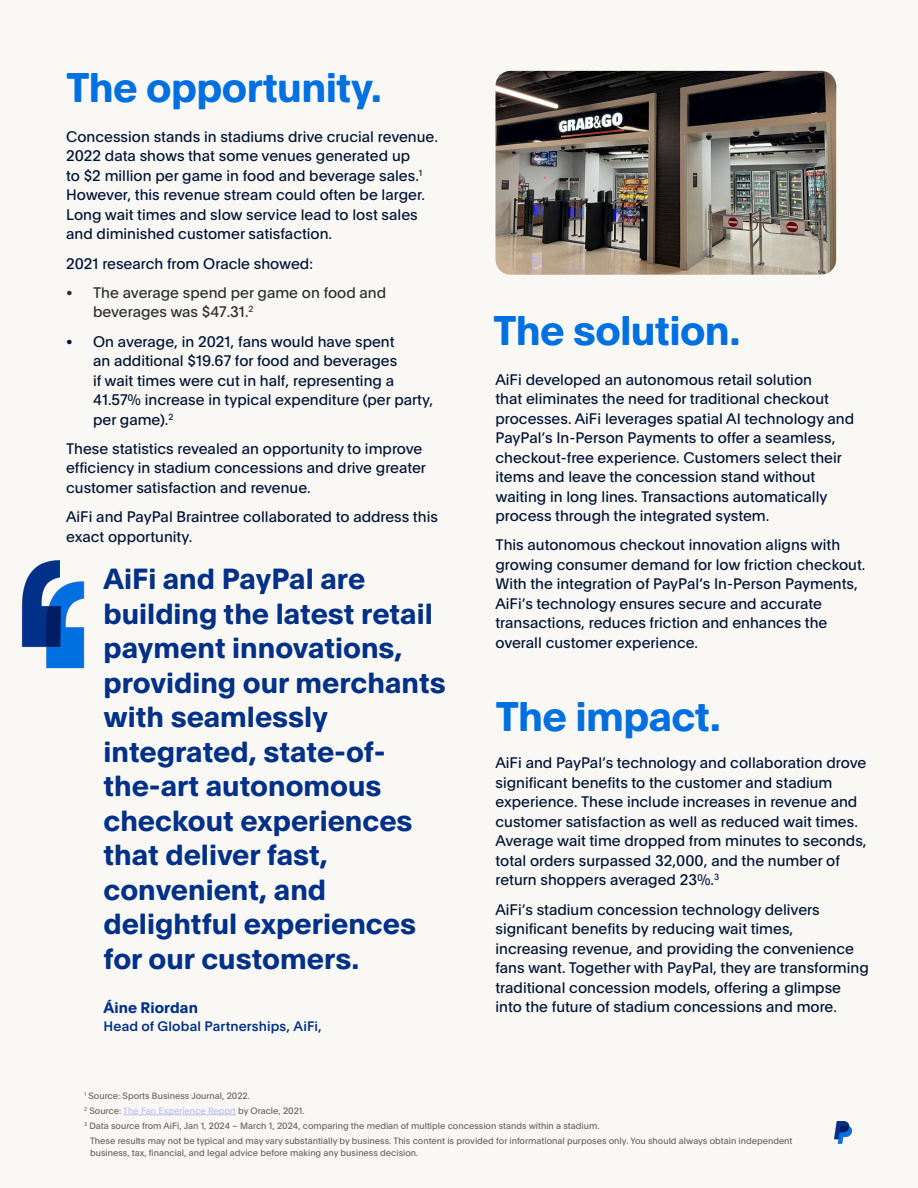
<style>
.page{position:relative;width:918px;height:1188px;background:#faf8f5}
.page>*{position:absolute;margin:0;border:0;box-sizing:border-box;transform-origin:0 0}
.Source_Note_Copy_-_Gray_-_Numbered{font:700 40.5px "Pay Pal Open";letter-spacing:-.015em;color:#0070e0}
.Source_Note_Copy_-_Gray_-_Numbered-2{font:700 28.5px/34.5px "Pay Pal Open";color:#003087}
.Body_Copy_-_Dark_Gray{font:15px/19.5px "Pay Pal Open";color:#001435}
.t1{font:15px/19.5px "Pay Pal Open";color:#2c2e2f}
.Source_Note_Copy_-_Gray_-_Numbered-3{font:700 15px "Pay Pal Open";letter-spacing:.005em;color:#003087}
.Source_Note_Copy_-_Gray_-_Numbered-4{font:500 13.5px "Pay Pal Open";letter-spacing:.01em;color:#003087}
.MRF{font:9px/12px "Pay Pal Open";color:#6b6360}
.MRF-2{font:9px "Pay Pal Open";color:#b9beef}
.s1{color:#6b6360}
</style>
<div class="page">
<img style="left:21px;top:560px;width:64px;height:109px">
<hr style="left:123px;top:1115px;width:113px;height:1px;background:#b9beef">
<img style="left:495px;top:71px;width:341px;height:204px">
<img style="left:834px;top:1121px;width:18px;height:23px">
<p class="Source_Note_Copy_-_Gray_-_Numbered" style="left:66px;top:58px;width:318px">The opportunity.</p>
<p class="Body_Copy_-_Dark_Gray" style="left:66px;top:126px;width:373px">Concession stands in stadiums drive crucial revenue.<br>2022 data shows that some venues generated up<br>to $2 million per game in food and beverage sales.<sup>1<br></sup>However, this revenue stream could often be larger.<br>Long wait times and slow service lead to lost sales and diminished customer satisfaction.</p>
<p class="Body_Copy_-_Dark_Gray" style="left:66px;top:253px;width:248px">2021 research from Oracle showed:</p>
<p class="t1" style="left:93px;top:282px;width:295px;text-indent:-27px">• The average spend per game on food and beverages was $47.31.<sup>2</sup></p>
<p class="Body_Copy_-_Dark_Gray" style="left:93px;top:331px;width:342px;text-indent:-27px">• On average, in 2021, fans would have spent<br>an additional $19.67 for food and beverages<br>if wait times were cut in half, representing a 41.57% increase in typical expenditure (per party, per game).<sup>2</sup></p>
<p class="Body_Copy_-_Dark_Gray" style="left:66px;top:438px;width:361px">These statistics revealed an opportunity to improve efficiency in stadium concessions and drive greater customer satisfaction and revenue.</p>
<p class="Body_Copy_-_Dark_Gray" style="left:66px;top:506px;width:373px">AiFi and PayPal Braintree collaborated to address this exact opportunity.</p>
<p class="Source_Note_Copy_-_Gray_-_Numbered-2" style="left:104px;top:560px;width:344px">AiFi and PayPal are building the latest retail payment innovations, providing our merchants with seamlessly integrated, state-of&shy;the-art autonomous checkout experiences that deliver fast, convenient, and delightful experiences for our customers.</p>
<p class="Source_Note_Copy_-_Gray_-_Numbered-3" style="left:104px;top:996px;width:96px">Áine Riordan</p>
<p class="Source_Note_Copy_-_Gray_-_Numbered-4" style="left:104px;top:1016px;width:220px">Head of Global Partnerships, AiFi,</p>
<p class="Source_Note_Copy_-_Gray_-_Numbered" style="left:493px;top:301px;width:249px">The solution.</p>
<p class="Body_Copy_-_Dark_Gray" style="left:495px;top:369px;width:360px">AiFi developed an autonomous retail solution<br>that eliminates the need for traditional checkout processes. AiFi leverages spatial AI technology and PayPal’s In-Person Payments to offer a seamless, checkout-free experience. Customers select their items and leave the concession stand without waiting in long lines. Transactions automatically process through the integrated system.</p>
<p class="Body_Copy_-_Dark_Gray" style="left:495px;top:534px;width:371px">This autonomous checkout innovation aligns with growing consumer demand for low friction checkout.<br>With the integration of PayPal’s In-Person Payments, AiFi’s technology ensures secure and accurate transactions, reduces friction and enhances the overall customer experience.</p>
<p class="Source_Note_Copy_-_Gray_-_Numbered" style="left:495px;top:688px;width:227px">The impact.</p>
<p class="Body_Copy_-_Dark_Gray" style="left:495px;top:752px;width:373px">AiFi and PayPal’s technology and collaboration drove significant benefits to the customer and stadium experience. These include increases in revenue and customer satisfaction as well as reduced wait times.<br>Average wait time dropped from minutes to seconds, total orders surpassed 32,000, and the number of return shoppers averaged 23%.<sup>3</sup></p>
<p class="Body_Copy_-_Dark_Gray" style="left:495px;top:899px;width:375px">AiFi’s stadium concession technology delivers significant benefits by reducing wait times, increasing revenue, and providing the convenience fans want. Together with PayPal, they are transforming traditional concession models, offering a glimpse into the future of stadium concessions and more.</p>
<p class="MRF" style="left:84px;top:1089px;width:167px"><sup>1</sup> Source: Sports Business Journal, 2022.</p>
<p class="MRF-2" style="left:84px;top:1105px;width:222px"><sup>2</sup> <span class="s1">Source:</span> The Fan Experience Report <span class="s1">by Oracle, 2021.</span></p>
<p class="MRF" style="left:84px;top:1119px;width:517px"><sup>3</sup> Data source from AiFi, Jan 1, 2024 – March 1, 2024, comparing the median of multiple concession stands within a stadium.</p>
<p class="MRF" style="left:90px;top:1134px;width:704px">These results may not be typical and may vary substantially by business. This content is provided for informational purposes only. You should always obtain independent business, tax, financial, and legal advice before making any business decision.</p>
</div>
